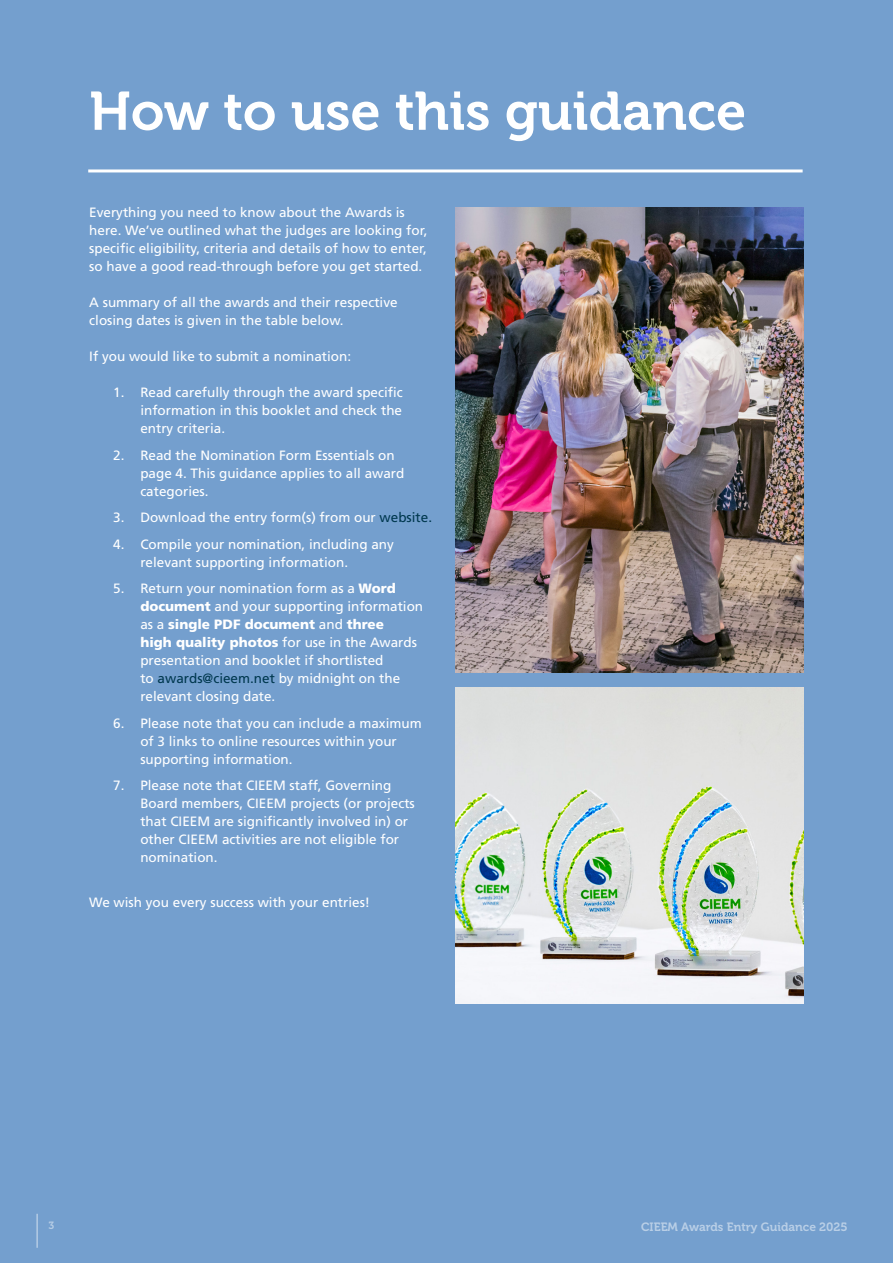
<style>
.page{position:relative;width:893px;height:1263px;background:#749fce}
.page>*{position:absolute;margin:0;border:0;box-sizing:border-box;transform-origin:0 0}
.t1{font:54px "Museo 700";color:#fff}
.t2{font:13.5px/18px "Frutiger LT Std";color:#fff}
.t3{font:12px "Museo 700";color:#fff}
.t4{font:10.5px "Museo 700";color:#fff}
.s1{color:#00384f}
.s2{font-weight:900}
</style>
<div class="page">
<img style="left:455px;top:207px;width:349px;height:466px">
<img style="left:455px;top:687px;width:349px;height:316px">
<hr style="left:88px;top:169px;width:715px;height:3px;background:#fff">
<hr style="left:36px;top:1214px;width:2px;height:34px;background:#fff">
<h1 class="t1" style="left:89px;top:81px;width:658px">How to use this guidance</h1>
<p class="t2" style="left:89px;top:204px;width:340px">Everything you need to know about the Awards is here. We’ve outlined what the judges are looking for, specific eligibility, criteria and details of how to enter, so have a good read-through before you get started.</p>
<p class="t2" style="left:89px;top:294px;width:310px">A summary of all the awards and their respective closing dates is given in the table below.</p>
<p class="t2" style="left:89px;top:348px;width:263px">If you would like to submit a nomination:</p>
<p class="t2" style="left:140px;top:384px;width:264px;text-align:justify;text-indent:-27px">1. Read carefully through the award specific information in this booklet and check the entry criteria.</p>
<p class="t2" style="left:140px;top:446px;width:266px;text-indent:-27px">2. Read the Nomination Form Essentials on page 4. This guidance applies to all award categories.</p>
<p class="t2" style="left:113px;top:509px;width:320px">3. Download the entry form(s) from our <span class="s1">website.</span></p>
<p class="t2" style="left:140px;top:535px;width:255px;text-indent:-27px">4. Compile your nomination, including any relevant supporting information.</p>
<p class="t2" style="left:140px;top:580px;width:284px;text-indent:-27px">5. Return your nomination form as a <span class="s2">Word document</span> and your supporting information as a <span class="s2">single PDF document</span> and <span class="s2">three<br>high quality photos</span> for use in the Awards presentation and booklet if shortlisted<br>to <span class="s1">awards@cieem.net</span> by midnight on the relevant closing date.</p>
<p class="t2" style="left:140px;top:714px;width:283px;text-indent:-27px">6. Please note that you can include a maximum of 3 links to online resources within your supporting information.</p>
<p class="t2" style="left:140px;top:777px;width:276px;text-indent:-27px">7. Please note that CIEEM staff, Governing Board members, CIEEM projects (or projects that CIEEM are significantly involved in) or other CIEEM activities are not eligible for nomination.</p>
<p class="t2" style="left:89px;top:893px;width:282px">We wish you every success with your entries!</p>
<p class="t4" style="left:48px;top:1220px;width:7px">3</p>
<p class="t3" style="left:641px;top:1220px;width:208px">CIEEM Awards Entry Guidance 2025</p>
</div>
